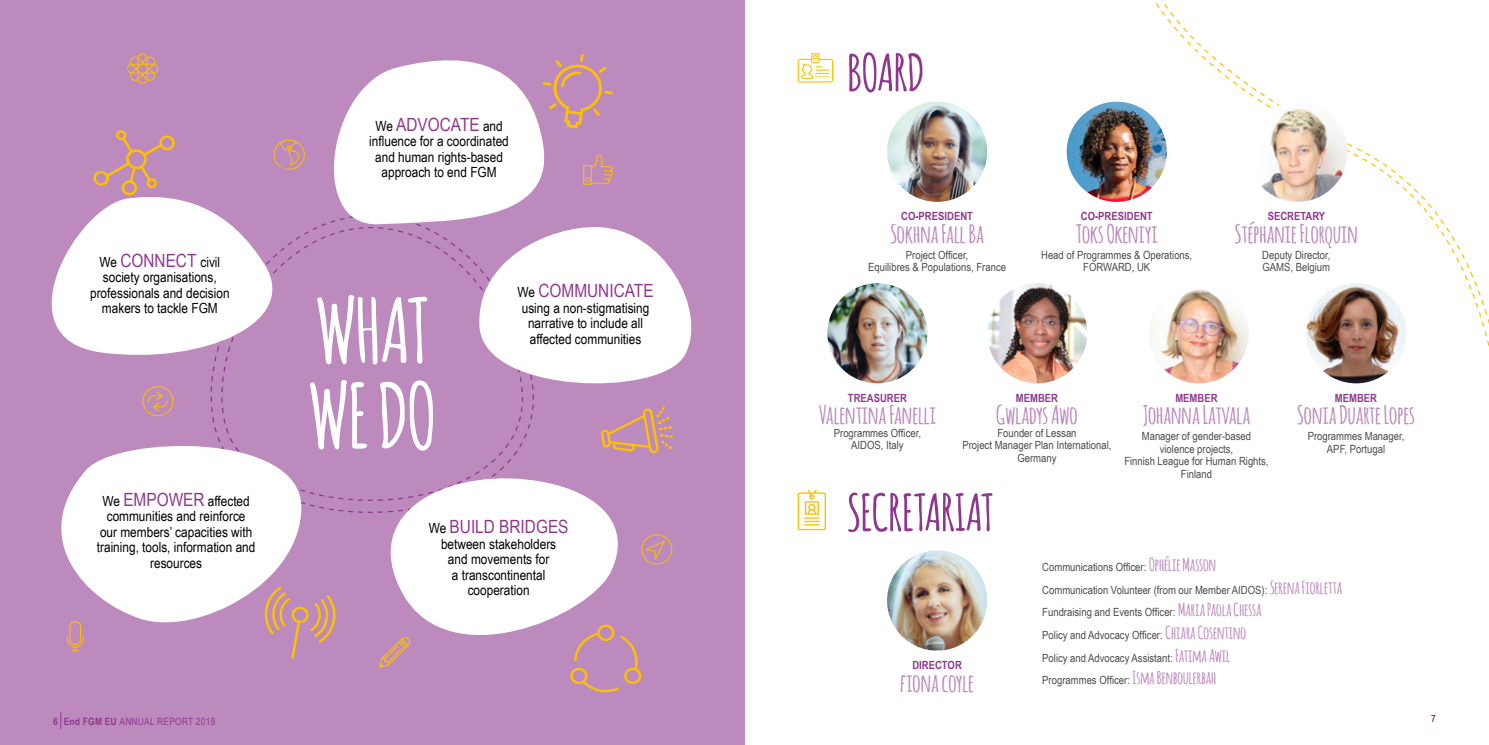
<style>
.page{position:relative;width:1489px;height:745px;background:#fff}
.page>*{position:absolute;margin:0;border:0;box-sizing:border-box;transform-origin:0 0}
.t1{font:700 50px "Amatic";color:#8e388d}
.t2{font:700 25px "Amatic";color:#bc8abd}
.t3{font:18.25px "Arial Narrow";color:#8e388d}
.t4{font:14px/15.4px "Arial Narrow";color:#000;text-align:center}
.t5{font:11.25px/12.5px "Arial Narrow";color:#4a4a49;text-align:center}
.t6{font:700 11.25px "Arial Narrow";color:#8e388d}
.t7{font:10px "Arial Narrow";letter-spacing:.02em;color:#8e388d}
.t8{font:700 10px "Arial Narrow";color:#8e388d}
.s1{font-size:18.25px;color:#8e388d}
.s2{font-size:14px;color:#000}
.s3{font-family:"Amatic";font-weight:700;font-size:17.5px;color:#bc8abd}
.s4{font-weight:700}
</style>
<div class="page">
<div style="left:0;top:0;width:744px;height:744px;background:#bc8abd"></div>
<svg style="left:51px;top:195px;width:164px;height:160px;fill:#fff"></svg>
<svg style="left:61px;top:446px;width:240px;height:177px;fill:#fff"></svg>
<svg style="left:334px;top:60px;width:211px;height:154px;fill:#fff"></svg>
<svg style="left:379px;top:513px;width:239px;height:155px;fill:#fff"></svg>
<svg style="left:61px;top:712px;width:1px;height:16px"></svg>
<svg style="left:1112px;top:0;width:376px;height:384px"></svg>
<svg style="left:797px;top:53px;width:36px;height:29px"></svg>
<img style="left:887px;top:102px;width:100px;height:100px;border-radius:50px">
<img style="left:827px;top:283px;width:100px;height:100px;border-radius:50px">
<img style="left:887px;top:550px;width:100px;height:100px;border-radius:50px">
<img style="left:1066px;top:102px;width:100px;height:100px;border-radius:50px">
<img style="left:1148px;top:283px;width:100px;height:100px;border-radius:50px">
<img style="left:1305px;top:283px;width:100px;height:100px;border-radius:50px">
<img style="left:1247px;top:102px;width:100px;height:100px;border-radius:50px">
<img style="left:987px;top:283px;width:100px;height:100px;border-radius:50px">
<svg style="left:797px;top:489px;width:29px;height:41px"></svg>
<svg style="left:641px;top:534px;width:31px;height:30px"></svg>
<svg style="left:67px;top:621px;width:17px;height:30px"></svg>
<svg style="left:542px;top:54px;width:71px;height:74px"></svg>
<svg style="left:379px;top:637px;width:31px;height:30px"></svg>
<svg style="left:127px;top:54px;width:31px;height:30px"></svg>
<svg style="left:142px;top:386px;width:31px;height:30px"></svg>
<svg style="left:263px;top:586px;width:73px;height:72px"></svg>
<svg style="left:273px;top:140px;width:32px;height:30px"></svg>
<svg style="left:570px;top:624px;width:71px;height:67px"></svg>
<svg style="left:93px;top:130px;width:82px;height:65px"></svg>
<svg style="left:583px;top:155px;width:30px;height:30px"></svg>
<svg style="left:210px;top:214px;width:482px;height:299px"></svg>
<p class="t4" style="left:90px;top:253px;width:141px">We <span class="s1">CONNECT</span> civil society organisations, professionals and decision makers to tackle FGM</p>
<p class="t4" style="left:97px;top:492px;width:160px">We <span class="s1">EMPOWER</span> affected communities and reinforce our members’ capacities with training, tools, information and resources</p>
<h3 class="t3" style="left:375px;top:111px;width:129px"><span class="s2">We</span> ADVOCATE <span class="s2">and</span></h3>
<p class="t4" style="left:369px;top:133px;width:141px">influence for a coordinated and human rights-based approach to end FGM</p>
<h3 class="t3" style="left:517px;top:277px;width:137px"><span class="s2">We</span> COMMUNICATE</h3>
<p class="t4" style="left:521px;top:299px;width:129px">using a non-stigmatising narrative to include all affected communities</p>
<h3 class="t3" style="left:429px;top:513px;width:141px"><span class="s2">We</span> BUILD BRIDGES</h3>
<p class="t4" style="left:441px;top:535px;width:117px">between stakeholders and movements for<br>a transcontinental cooperation</p>
<h1 class="t1" style="left:847px;top:37px;width:78px">BOARD</h1>
<p class="t6" style="left:901px;top:208px;width:73px">CO-PRESIDENT</p>
<h2 class="t2" style="left:890px;top:215px;width:95px">Sokhna Fall Ba</h2>
<p class="t5" style="left:868px;top:248px;width:139px">Project Officer,<br>Equilibres &amp; Populations, France</p>
<p class="t6" style="left:1080px;top:208px;width:73px">CO-PRESIDENT</p>
<h2 class="t2" style="left:1075px;top:215px;width:83px">Toks Okeniyi</h2>
<p class="t5" style="left:1041px;top:248px;width:153px">Head of Programmes &amp; Operations,<br>FORWARD, UK</p>
<p class="t6" style="left:1267px;top:208px;width:59px">SECRETARY</p>
<h2 class="t2" style="left:1234px;top:215px;width:124px">Stéphanie Florquin</h2>
<p class="t5" style="left:1262px;top:248px;width:70px;text-align:left">Deputy Director,<br>GAMS, Belgium</p>
<p class="t6" style="left:847px;top:389px;width:61px">TREASURER</p>
<h2 class="t2" style="left:818px;top:397px;width:119px">Valentina Fanelli</h2>
<p class="t5" style="left:833px;top:426px;width:89px">Programmes Officer,<br>AIDOS, Italy</p>
<p class="t6" style="left:1015px;top:389px;width:44px">MEMBER</p>
<h2 class="t2" style="left:996px;top:397px;width:83px">Gwladys Awo</h2>
<p class="t5" style="left:962px;top:426px;width:150px">Founder of Lessan<br>Project Manager Plan International,<br>Germany</p>
<h1 class="t1" style="left:847px;top:476px;width:147px">SECRETARIAT</h1>
<p class="t6" style="left:1175px;top:389px;width:44px">MEMBER</p>
<h2 class="t2" style="left:1142px;top:397px;width:109px">Johanna Latvala</h2>
<p class="t5" style="left:1124px;top:429px;width:146px">Manager of gender-based violence projects,<br>Finnish League for Human Rights,<br>Finland</p>
<p class="t6" style="left:1334px;top:389px;width:44px">MEMBER</p>
<h2 class="t2" style="left:1297px;top:397px;width:119px">Sonia Duarte Lopes</h2>
<p class="t5" style="left:1307px;top:429px;width:98px">Programmes Manager,<br>APF, Portugal</p>
<p class="t6" style="left:912px;top:656px;width:51px">DIRECTOR</p>
<h2 class="t2" style="left:900px;top:664px;width:75px">fiona coyle</h2>
<p class="t5" style="left:1042px;top:555px;width:301px;line-height:22.5px;text-align:left">Communications Officer: <span class="s3">Ophélie Masson<br></span>Communication Volunteer (from our Member AIDOS): <span class="s3">Serena Fiorletta </span>Fundraising and Events Officer: <span class="s3">Maria Paola Chessa<br></span>Policy and Advocacy Officer: <span class="s3">Chiara Cosentino<br></span>Policy and Advocacy Assistant: <span class="s3">Fatima Awil<br></span>Programmes Officer: <span class="s3">Isma Benboulerbah</span></p>
<p class="t7" style="left:53px;top:713px;width:164px"><span class="s4">6 End FGM EU</span> ANNUAL REPORT 2019</p>
<p class="t8" style="left:1430px;top:710px;width:6px">7</p>
</div>
